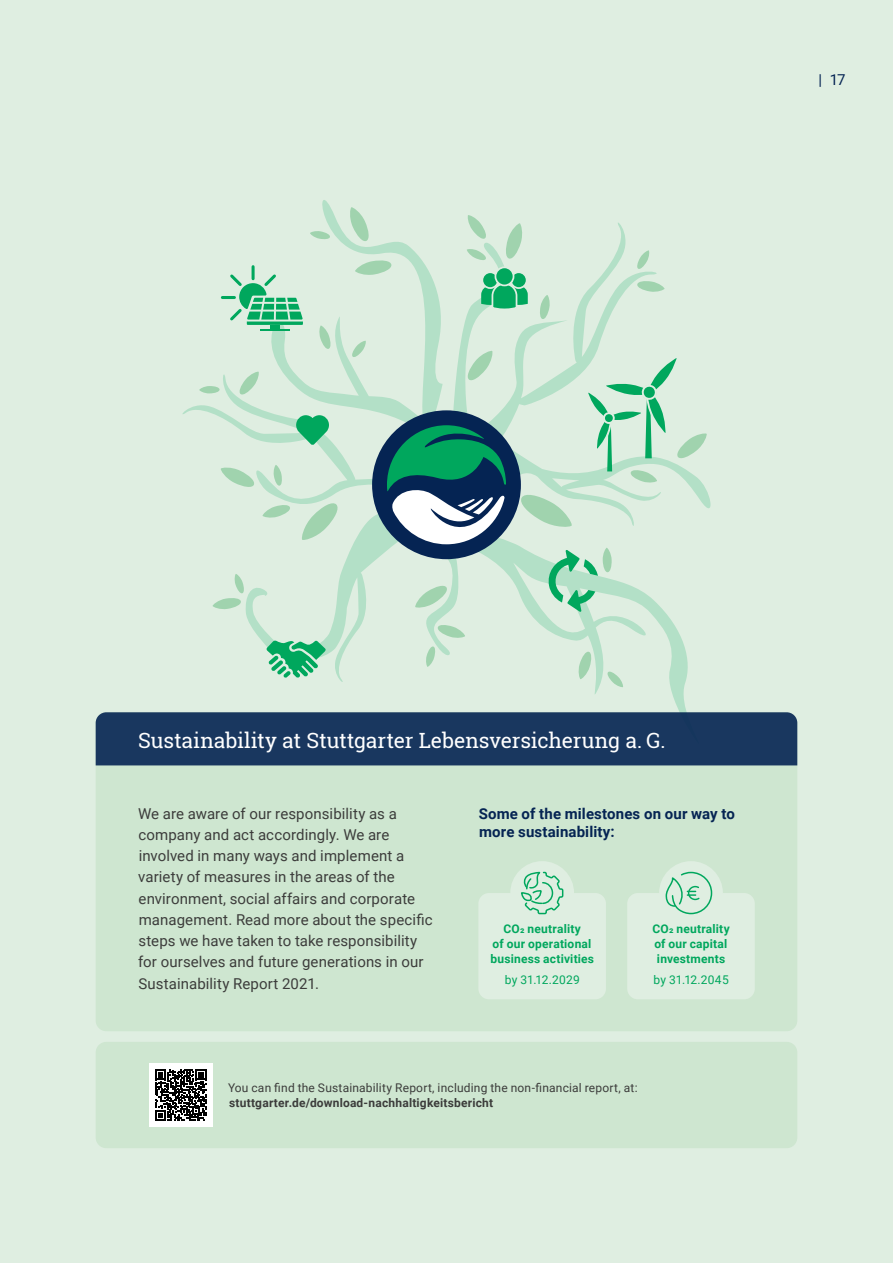
<style>
.page{position:relative;width:893px;height:1263px;background:#dfeee1}
.page>*{position:absolute;margin:0;border:0;box-sizing:border-box;transform-origin:0 0}
.t1{font:21px "Roboto Slab";letter-spacing:-.005em;color:#fff}
.t2{font:15px/21.3px "Roboto";letter-spacing:.005em;color:#3c3c3b}
.t3{font:700 15px/18px "Roboto";letter-spacing:.005em;color:#052453}
.t4{font:15px "Roboto";color:#052453}
.t5{font:700 12px/15px "Roboto";letter-spacing:.015em;color:#00a75d}
.t6{font:12px "Roboto";letter-spacing:.015em;color:#3c3c3b}
.t7{font:700 12px "Roboto";letter-spacing:.015em;color:#3c3c3b}
.t8{font:12px "Roboto";letter-spacing:.01em;color:#00a75d}
</style>
<div class="page">
<div style="left:96px;top:712px;width:701px;height:319px;background:#cee6d0;border-radius:11px"></div>
<div style="left:96px;top:1042px;width:701px;height:106px;background:#cee6d0;border-radius:11px"></div>
<svg style="left:594px;top:688px;width:93px;height:24px"></svg>
<div style="left:96px;top:712px;width:701px;height:53px;background:#19375f"></div>
<div style="left:478px;top:893px;width:128px;height:106px;background:#dfeee1;border-radius:11px"></div>
<div style="left:627px;top:893px;width:128px;height:106px;background:#dfeee1;border-radius:11px"></div>
<svg style="left:182px;top:200px;width:529px;height:488px"></svg>
<div style="left:510px;top:861px;width:64px;height:64px;background:#dfeee1;border-radius:50%"></div>
<svg style="left:521px;top:871px;width:43px;height:44px"></svg>
<div style="left:659px;top:861px;width:64px;height:64px;background:#dfeee1;border-radius:50%"></div>
<svg style="left:665px;top:871px;width:48px;height:44px"></svg>
<div style="left:149px;top:1063px;width:64px;height:64px;background:#fff"></div>
<svg style="left:155px;top:1069px;width:51px;height:52px"></svg>
<p class="t4" style="left:819px;top:69px;width:29px">| 17</p>
<h1 class="t1" style="left:138px;top:726px;width:529px">Sustainability at Stuttgarter Lebensversicherung a. G.</h1>
<p class="t2" style="left:138px;top:802px;width:296px">We are aware of our responsibility as a company and act accordingly. We are involved in many ways and implement a variety of measures in the areas of the environment, social affairs and corporate management. Read more about the specific steps we have taken to take responsibility for ourselves and future generations in our Sustainability Report 2021.</p>
<p class="t3" style="left:479px;top:804px;width:258px">Some of the milestones on our way to more sustainability:</p>
<p class="t5" style="left:491px;top:921px;width:105px;text-align:center">CO2 neutrality<br>of our operational business activities</p>
<p class="t8" style="left:505px;top:971px;width:76px">by 31.12.2029</p>
<p class="t5" style="left:652px;top:921px;width:79px">CO2 neutrality of our capital investments</p>
<p class="t8" style="left:654px;top:971px;width:77px">by 31.12.2045</p>
<p class="t6" style="left:228px;top:1079px;width:411px">You can find the Sustainability Report, including the non-financial report, at:</p>
<p class="t7" style="left:229px;top:1094px;width:266px">stuttgarter.de/download-nachhaltigkeitsbericht</p>
</div>
